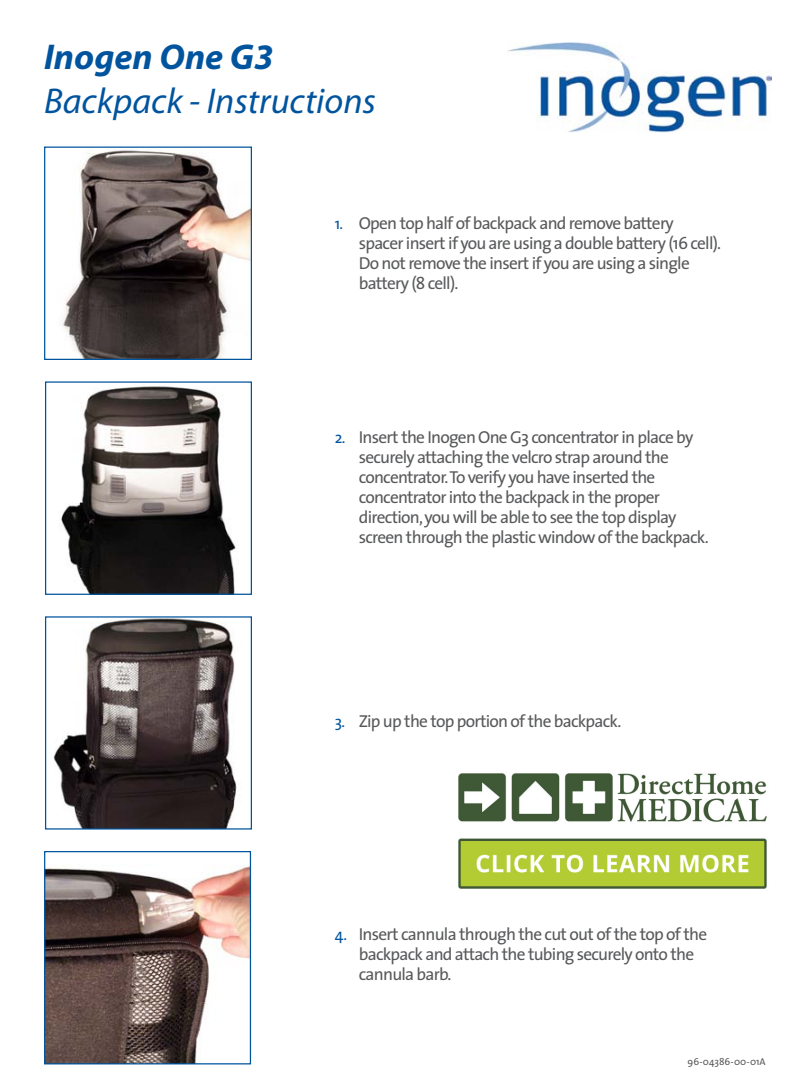
<style>
.page{position:relative;width:810px;height:1080px;background:#fff}
.page>*{position:absolute;margin:0;border:0;box-sizing:border-box;transform-origin:0 0}
.t1{font:italic 36px "Myriad Pro";color:#00549e}
.t2{font:italic 700 36px "Myriad Pro";color:#00549e}
.t3{font:17.38px/20px "The Sans";letter-spacing:-.045em;color:#58595b}
.t4{font:10px "The Sans";color:#58595b}
.s1{font-size:16px;color:#00549e}
</style>
<div class="page">
<img style="left:508px;top:43px;width:264px;height:90px">
<img style="left:61px;top:150px;width:189px;height:208px">
<div style="left:44px;top:147px;width:208px;height:213px;border:1px solid #00549e"></div>
<img style="left:61px;top:386px;width:175px;height:207px">
<div style="left:45px;top:381px;width:207px;height:214px;border:1px solid #00549e"></div>
<img style="left:46px;top:866px;width:203px;height:196px">
<div style="left:44px;top:851px;width:207px;height:213px;border:1px solid #00549e"></div>
<img style="left:53px;top:618px;width:184px;height:210px">
<div style="left:45px;top:616px;width:207px;height:214px;border:1px solid #00549e"></div>
<img style="left:458px;top:773px;width:309px;height:116px">
<h1 class="t2" style="left:44px;top:34px;width:231px">Inogen One G3</h1>
<h1 class="t1" style="left:44px;top:78px;width:333px">Backpack - Instructions</h1>
<p class="t3" style="left:359px;top:213px;width:364px;text-indent:-24px"><span class="s1">1.</span> Open top half of backpack and remove battery spacer insert if you are using a double battery (16 cell).<br>Do not remove the insert if you are using a single battery (8 cell).</p>
<p class="t3" style="left:359px;top:426px;width:351px;text-indent:-24px"><span class="s1">2.</span> Insert the Inogen One G3 concentrator in place by securely attaching the velcro strap around the concentrator.To verify you have inserted the concentrator into the backpack in the proper direction,you will be able to see the top display screen through the plastic window of the backpack.</p>
<p class="t3" style="left:335px;top:711px;width:288px"><span class="s1">3.</span> Zip up the top portion of the backpack.</p>
<p class="t3" style="left:359px;top:924px;width:350px;text-indent:-24px"><span class="s1">4.</span> Insert cannula through the cut out of the top of the backpack and attach the tubing securely onto the cannula barb.</p>
<p class="t4" style="left:688px;top:1053px;width:80px">96-04386-00-01A</p>
</div>
